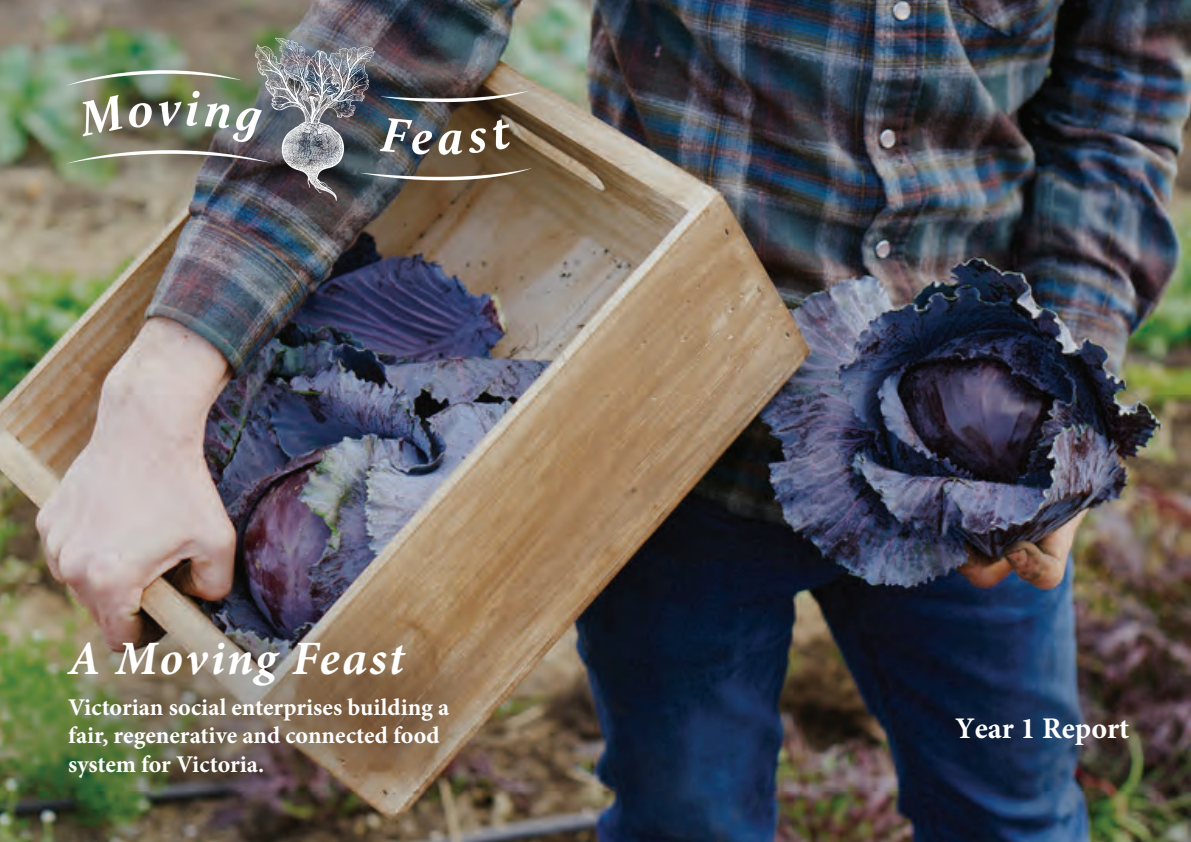
<style>
.page{position:relative;width:1191px;height:842px;background:#fff}
.page>*{position:absolute;margin:0;border:0;box-sizing:border-box;transform-origin:0 0}
.t1{font:italic 700 48px "Minion Pro";letter-spacing:.045em;color:#fff}
.t2{font:700 30px "Minion Pro";color:#fff}
.t3{font:700 24px/28.8px "Minion Pro";color:#fff}
</style>
<div class="page">
<img style="left:0;top:0;width:1191px;height:842px">
<div style="left:2px;top:0;width:606px;height:283px;background:#231f20;opacity:.75"></div>
<img style="left:43px;top:16px;width:508px;height:204px">
<div style="left:0;top:566px;width:535px;height:276px;background:#231f20;opacity:.75"></div>
<div style="left:881px;top:640px;width:310px;height:202px;background:#231f20;opacity:.75"></div>
<h1 class="t1" style="left:68px;top:625px;width:338px">A Moving Feast</h1>
<p class="t3" style="left:68px;top:692px;width:383px">Victorian social enterprises building a fair, regenerative and connected food system for Victoria.</p>
<p class="t2" style="left:955px;top:707px;width:176px">Year 1 Report</p>
</div>
